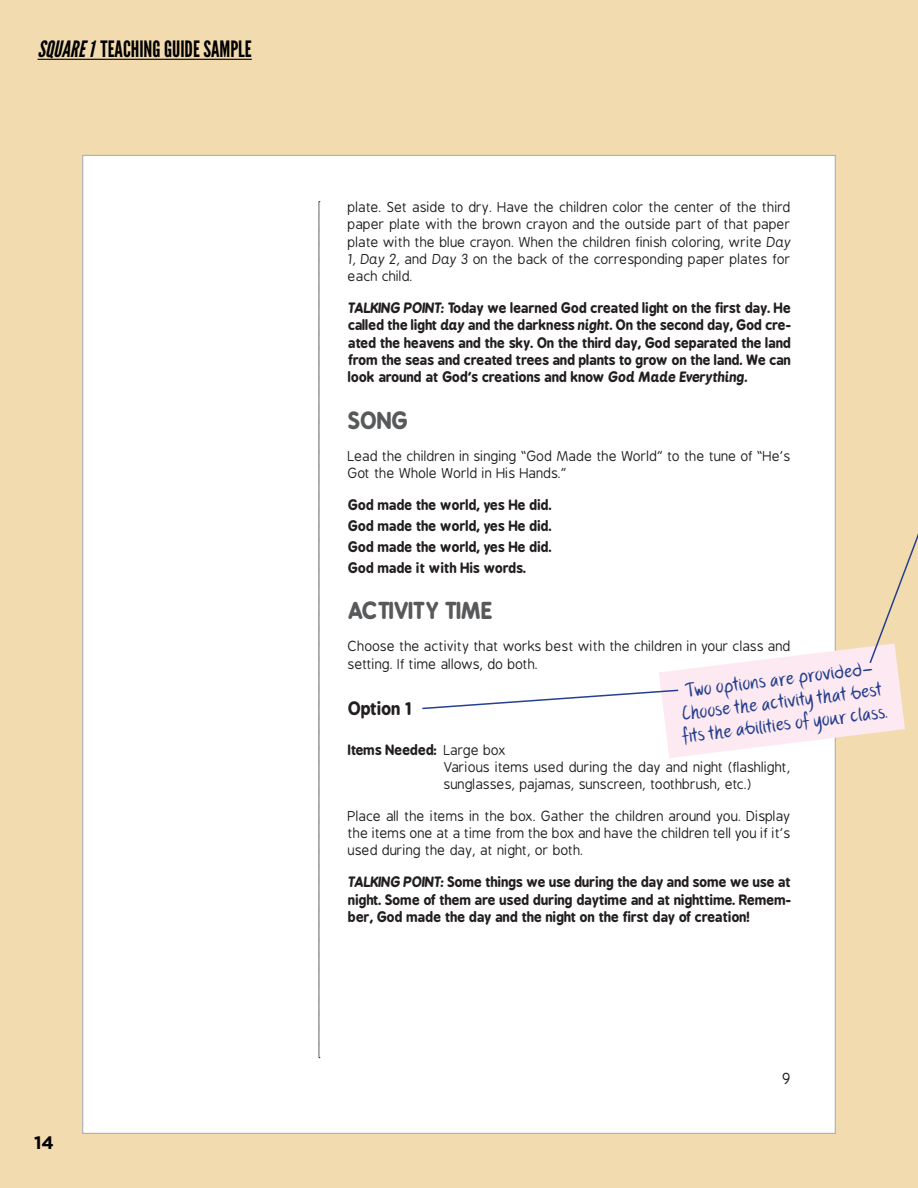
<style>
.page{position:relative;width:918px;height:1188px;background:#f2dbae}
.page>*{position:absolute;margin:0;border:0;box-sizing:border-box;transform-origin:0 0}
.t1{font:22.5px "League Gothic";color:#000}
.t2{font:700 22.2px "B Preplay";color:#58595b}
.t3{font:19.5px/22.5px "F Pthirdhand";color:#25408f;text-align:center}
.t4{font:700 18px "Gotham";color:#000}
.t5{font:700 17.25px "B Preplay";color:#231f20}
.t6{font:14.7px "B Preplay";color:#231f20}
.t7{font:13.5px/17.2px "B Preplay";color:#231f20}
.t8{font:700 13.5px/17.2px "B Preplay";color:#231f20;text-align:justify}
.s1{font-style:italic}
.s2{font-weight:700}
</style>
<div class="page">
<hr style="left:38px;top:59px;width:214px;height:1px;background:#000">
<div style="left:83px;top:155px;width:752px;height:978px;background:#fff"></div>
<svg style="left:319px;top:201px;width:1px;height:857px"></svg>
<svg style="left:422px;top:212px;width:496px;height:546px"></svg>
<h1 class="t1" style="left:38px;top:36px;width:216px"><span class="s1">SQUARE1</span>TEACHING GUIDE SAMPLE</h1>
<h3 class="t4" style="left:34px;top:1131px;width:21px">14</h3>
<p class="t7" style="left:348px;top:199px;width:444px;text-align:justify">plate. Set aside to dry. Have the children color the center of the third paper plate with the brown crayon and the outside part of that paper plate with the blue crayon. When the children finish coloring, write <span class="s1">Day 1, Day 2,</span> and <span class="s1">Day 3</span> on the back of the corresponding paper plates for each child.</p>
<p class="t8" style="left:348px;top:300px;width:444px"><span class="s1">TALKING POINT:</span> Today we learned God created light on the first day. He called the light <span class="s1">day</span> and the darkness <span class="s1">night</span>. On the second day, God cre&shy;ated the heavens and the sky. On the third day, God separated the land from the seas and created trees and plants to grow on the land. We can look around at God’s creations and know <span class="s1">God Made Everything.</span></p>
<h2 class="t2" style="left:348px;top:407px;width:61px">SONG</h2>
<p class="t7" style="left:348px;top:448px;width:444px">Lead the children in singing “God Made the World” to the tune of “He’s<br>Got the Whole World in His Hands.”</p>
<p class="t8" style="left:348px;top:494px;width:205px;line-height:20.9px">God made the world, yes He did.<br>God made the world, yes He did.<br>God made the world, yes He did.<br>God made it with His words.</p>
<h2 class="t2" style="left:348px;top:598px;width:146px">ACTIVITY TIME</h2>
<p class="t7" style="left:348px;top:638px;width:444px">Choose the activity that works best with the children in your class and setting. If time allows, do both.</p>
<p class="t5" style="left:348px;top:698px;width:65px">Option 1</p>
<p class="t7" style="left:444px;top:742px;width:348px;text-indent:-96px"><span class="s2">Items Needed:</span> Large box<br>Various items used during the day and night (flashlight, sunglasses, pajamas, sunscreen, toothbrush, etc.)</p>
<p class="t7" style="left:348px;top:808px;width:444px;text-align:justify">Place all the items in the box. Gather the children around you. Display the items one at a time from the box and have the children tell you if it’s used during the day, at night, or both.</p>
<p class="t8" style="left:348px;top:874px;width:444px"><span class="s1">TALKING POINT:</span> Some things we use during the day and some we use at night. Some of them are used during daytime and at nighttime. Remem&shy;ber, God made the day and the night on the first day of creation!</p>
<h3 class="t3" style="left:676px;top:682px;width:208px;rotate:-7deg">Two options are provided—<br>Choose the activity that best fi ts the abilities of your class.</h3>
<p class="t6" style="left:783px;top:1071px;width:10px">9</p>
</div>
